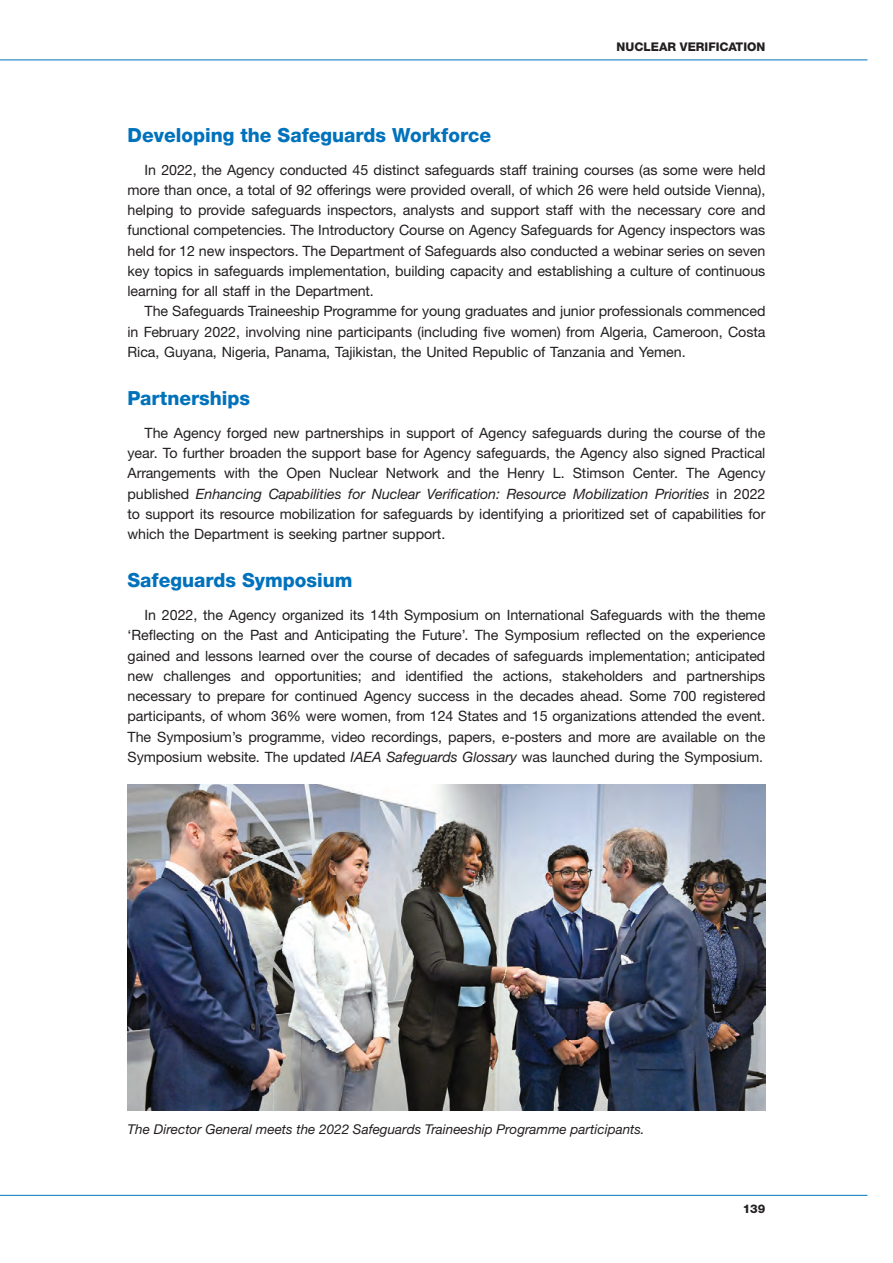
<style>
.page{position:relative;width:893px;height:1263px;background:#fff}
.page>*{position:absolute;margin:0;border:0;box-sizing:border-box;transform-origin:0 0}
.t1{font:800 19.5px "Helvetica Neue LTW1 G";color:#0072bc}
.t2{font:14.25px/20.2px "Helvetica Neue LTW1 G";letter-spacing:-.005em;color:#231f20;text-align:justify}
.t3{font:italic 13.5px "Helvetica Neue LTW1 G";color:#231f20}
.t4{font:800 12px "Helvetica Neue LTW1 G";color:#231f20}
.s1{font-style:italic}
</style>
<div class="page">
<hr style="left:0;top:60px;width:867px;height:1px;background:#0072bc">
<hr style="left:0;top:1195px;width:867px;height:1px;background:#0072bc">
<img style="left:128px;top:784px;width:637px;height:326px">
<p class="t4" style="left:616px;top:40px;width:18px">Nucl</p>
<p class="t4" style="left:651px;top:40px;width:78px">ear Verificat</p>
<p class="t4" style="left:743px;top:40px;width:14px">ion</p>
<h1 class="t1" style="left:128px;top:123px;width:365px">Developing the Safeguards Workforce</h1>
<p class="t2" style="left:128px;top:159px;width:639px;text-indent:17px">In 2022, the Agency conducted 45 distinct safeguards staff training courses (as some were held more than once, a total of 92 offerings were provided overall, of which 26 were held outside Vienna), helping to provide safeguards inspectors, analysts and support staff with the necessary core and functional competencies. The Introductory Course on Agency Safeguards for Agency inspectors was held for 12 new inspectors. The Department of Safeguards also conducted a webinar series on seven key topics in safeguards implementation, building capacity and establishing a culture of continuous learning for all staff in the Department.</p>
<p class="t2" style="left:128px;top:301px;width:639px;text-indent:17px">The Safeguards Traineeship Programme for young graduates and junior professionals commenced in February 2022, involving nine participants (including five women) from Algeria, Cameroon, Costa Rica, Guyana, Nigeria, Panama, Tajikistan, the United Republic of Tanzania and Yemen.</p>
<h1 class="t1" style="left:128px;top:386px;width:124px">Partnerships</h1>
<p class="t2" style="left:128px;top:422px;width:639px;text-indent:17px">The Agency forged new partnerships in support of Agency safeguards during the course of the year. To further broaden the support base for Agency safeguards, the Agency also signed Practical Arrangements with the Open Nuclear Network and the Henry L. Stimson Center. The Agency published <span class="s1">Enhancing Capabilities for Nuclear Verification: Resource Mobilization Priorities</span> in 2022 to support its resource mobilization for safeguards by identifying a prioritized set of capabilities for which the Department is seeking partner support.</p>
<h1 class="t1" style="left:128px;top:568px;width:227px">Safeguards Symposium</h1>
<p class="t2" style="left:128px;top:605px;width:639px;text-indent:17px">In 2022, the Agency organized its 14th Symposium on International Safeguards with the theme ‘Reflecting on the Past and Anticipating the Future’. The Symposium reflected on the experience gained and lessons learned over the course of decades of safeguards implementation; anticipated new challenges and opportunities; and identified the actions, stakeholders and partnerships necessary to prepare for continued Agency success in the decades ahead. Some 700 registered participants, of whom 36% were women, from 124 States and 15 organizations attended the event.<br>The Symposium’s programme, video recordings, papers, e-posters and more are available on the Symposium website. The updated <span class="s1">IAEA Safeguards Glossary</span> was launched during the Symposium.</p>
<p class="t3" style="left:128px;top:1121px;width:517px">The Director General meets the 2022 Safeguards Traineeship Programme participants.</p>
<p class="t4" style="left:743px;top:1201px;width:24px">139</p>
</div>
